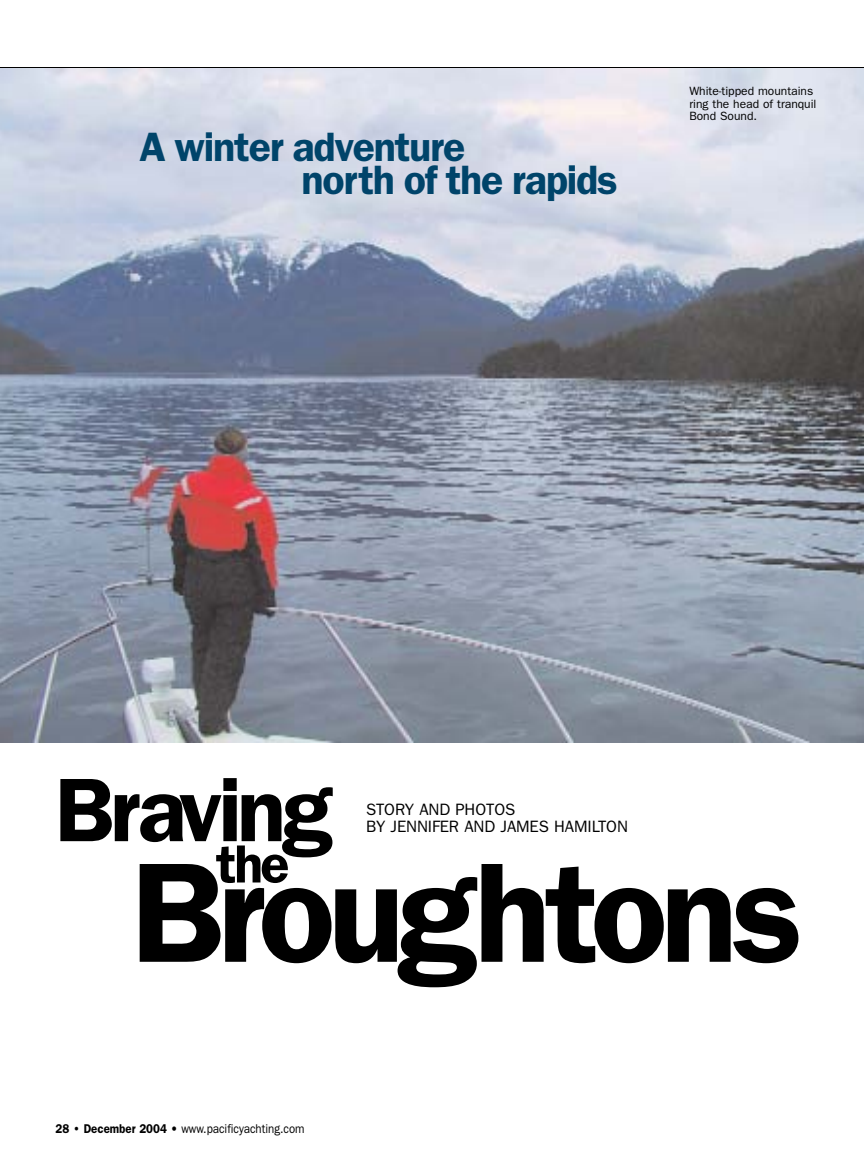
<style>
.page{position:relative;width:864px;height:1161px;background:#fff}
.page>*{position:absolute;margin:0;border:0;box-sizing:border-box;transform-origin:0 0}
.t1{font:600 142.5px "Franklin Gothic";letter-spacing:-.05em;color:#000}
.t2{font:600 90.6px "Franklin Gothic";letter-spacing:-.05em;color:#000}
.t3{font:600 54px "Franklin Gothic";color:#000}
.t4{font:600 41.25px/33px "Franklin Gothic";letter-spacing:-.03em;color:#00446a}
.t5{font:16.5px/16.5px "Franklin Gothic";letter-spacing:-.005em;color:#000}
.t6{font:12.75px "Franklin Gothic";color:#000;scale:.9 1}
.t7{font:12px/12.5px "Franklin Gothic";color:#000}
.s1{font-weight:600}
</style>
<div class="page">
<img style="left:0;top:68px;width:864px;height:674px">
<h3 class="t4" style="left:302px;top:134px;width:318px;text-indent:-162px">A winter adventure<br>north of the rapids</h3>
<p class="t7" style="left:689px;top:86px;width:129px">White-tipped mountains ring the head of tranquil<br>Bond Sound.</p>
<h2 class="t2" style="left:55px;top:779px;width:279px">Braving</h2>
<h3 class="t5" style="left:366px;top:803px;width:263px">STORY AND PHOTOS<br>BY JENNIFER AND JAMES HAMILTON</h3>
<h3 class="t3" style="left:216px;top:845px;width:75px">the</h3>
<h1 class="t1" style="left:130px;top:864px;width:674px">Broughtons</h1>
<p class="t6" style="left:56px;top:1125px;width:278px"><span class="s1">28 • December 2004</span> • www.pacificyachting.com</p>
</div>
